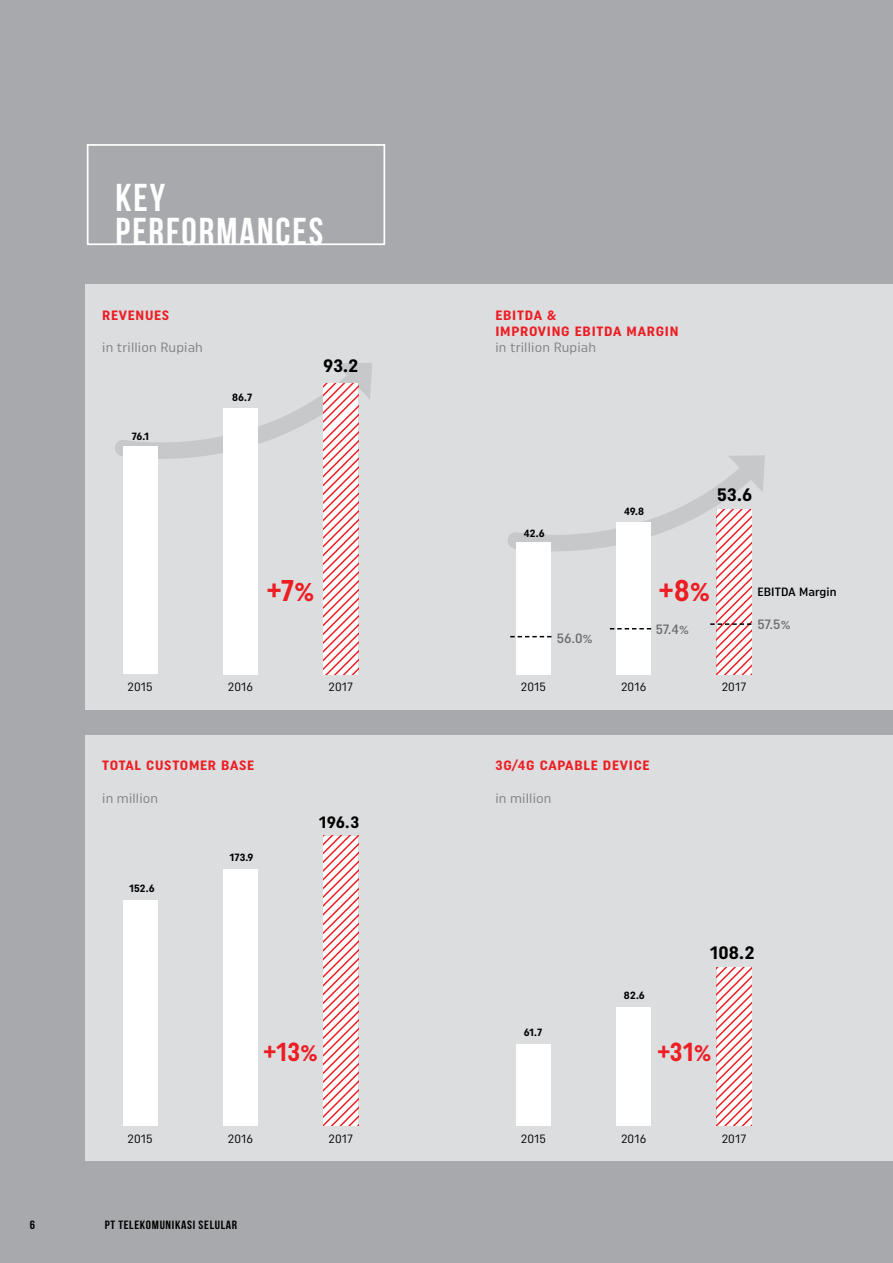
<style>
.page{position:relative;width:893px;height:1263px;background:#a7a9ac}
.page>*{position:absolute;margin:0;border:0;box-sizing:border-box;transform-origin:0 0}
.t1{font:700 38.85px/34px "Bebas Neue";letter-spacing:.05em;color:#fff}
.t2{font:700 30px "Uniform Condensed";color:#ed1d24}
.t3{font:700 26.1px "Uniform Condensed";color:#ed1d24}
.t4{font:700 18px "Uniform Condensed";letter-spacing:.01em;color:#000;scale:1.1 1}
.t5{font:700 16.5px "Uniform Condensed";color:#000;scale:1.1 1}
.t6{font:700 13.5px "Uniform Condensed";letter-spacing:.05em;color:#ed1d24;scale:1.1 1}
.t7{font:13.5px "Uniform Condensed";letter-spacing:.01em;color:#808285;scale:1.1 1}
.t8{font:500 13.5px "Uniform Condensed";color:#6d6e71;scale:1.1 1}
.t9{font:12px "Uniform Condensed";letter-spacing:.01em;color:#000;scale:1.1 1}
.t10{font:12px "Bebas Neue";letter-spacing:.05em;color:#000;scale:1.1 1}
.t11{font:500 12px "Uniform Condensed";letter-spacing:.01em;color:#000;scale:1.1 1}
.t12{font:700 10.5px "Uniform Condensed";letter-spacing:.01em;color:#000;scale:1.1 1}
</style>
<div class="page">
<div style="left:86px;top:285px;width:807px;height:425px;background:#dcddde"></div>
<div style="left:85px;top:736px;width:808px;height:425px;background:#dcddde"></div>
<svg style="left:716px;top:967px;width:35px;height:158px;background:#f9c7c9"></svg>
<svg style="left:323px;top:836px;width:35px;height:289px;background:#fac8c9"></svg>
<div style="left:616px;top:1007px;width:35px;height:118px;background:#fff"></div>
<div style="left:223px;top:868px;width:35px;height:257px;background:#fff"></div>
<div style="left:516px;top:1044px;width:35px;height:81px;background:#fff"></div>
<div style="left:123px;top:900px;width:34px;height:225px;background:#fff"></div>
<svg style="left:115px;top:363px;width:257px;height:311px"></svg>
<div style="left:223px;top:408px;width:35px;height:266px;background:#fff"></div>
<div style="left:123px;top:446px;width:34px;height:228px;background:#fff"></div>
<div style="left:87px;top:144px;width:298px;height:101px;border:2px solid #fff"></div>
<svg style="left:508px;top:455px;width:257px;height:219px"></svg>
<p class="t10" style="left:30px;top:1218px;width:6px">6</p>
<h1 class="t1" style="left:116px;top:180px;width:52px">KEY<br>PERFORM</h1>
<h1 class="t1" style="left:239px;top:214px;width:84px">ANCES</h1>
<p class="t6" style="left:102px;top:307px;width:62px">REVENUES</p>
<p class="t7" style="left:102px;top:339px;width:93px">in trillion Rupiah</p>
<p class="t12" style="left:132px;top:430px;width:17px">76.1</p>
<p class="t12" style="left:232px;top:391px;width:20px">86.7</p>
<h3 class="t4" style="left:323px;top:355px;width:33px">93.2</h3>
<h2 class="t2" style="left:266px;top:572px;width:49px">+7%</h2>
<p class="t9" style="left:128px;top:680px;width:24px">2015</p>
<p class="t9" style="left:228px;top:680px;width:25px">2016</p>
<p class="t9" style="left:328px;top:680px;width:24px">2017</p>
<p class="t6" style="left:102px;top:757px;width:140px">TOTAL CUSTOMER BASE</p>
<p class="t7" style="left:102px;top:790px;width:52px">in million</p>
<p class="t12" style="left:129px;top:882px;width:25px">152.6</p>
<p class="t12" style="left:229px;top:851px;width:23px">173.9</p>
<p class="t5" style="left:319px;top:812px;width:38px">196.3</p>
<h3 class="t3" style="left:263px;top:1037px;width:56px">+13%</h3>
<p class="t6" style="left:495px;top:307px;width:23px">EBITDA</p>
<p class="t6" style="left:547px;top:307px;width:10px">&amp;</p>
<p class="t6" style="left:495px;top:323px;width:8px">IMP</p>
<p class="t6" style="left:520px;top:323px;width:17px">ROVING</p>
<p class="t6" style="left:575px;top:323px;width:23px">EBITDA</p>
<p class="t6" style="left:627px;top:323px;width:49px">MARGIN</p>
<p class="t7" style="left:495px;top:339px;width:93px">in trillion Rupiah</p>
<p class="t12" style="left:524px;top:527px;width:21px">42.6</p>
<p class="t8" style="left:557px;top:630px;width:34px">56.0%</p>
<p class="t9" style="left:521px;top:680px;width:24px">2015</p>
<p class="t12" style="left:624px;top:505px;width:20px">49.8</p>
<h3 class="t4" style="left:717px;top:484px;width:33px">53.6</h3>
<h2 class="t2" style="left:658px;top:572px;width:53px">+8%</h2>
<p class="t8" style="left:656px;top:621px;width:32px">57.4%</p>
<p class="t11" style="left:757px;top:584px;width:74px">EBITDA Margin</p>
<p class="t8" style="left:757px;top:616px;width:32px">57.5%</p>
<p class="t9" style="left:621px;top:680px;width:25px">2016</p>
<p class="t9" style="left:722px;top:680px;width:24px">2017</p>
<p class="t6" style="left:495px;top:757px;width:142px">3G/4G CAPABLE DEVICE</p>
<p class="t7" style="left:495px;top:790px;width:52px">in million</p>
<p class="t12" style="left:524px;top:1026px;width:18px">61.7</p>
<p class="t12" style="left:624px;top:989px;width:21px">82.6</p>
<h3 class="t4" style="left:710px;top:942px;width:42px">108.2</h3>
<h3 class="t3" style="left:657px;top:1037px;width:56px">+31%</h3>
<p class="t9" style="left:128px;top:1131px;width:24px">2015</p>
<p class="t9" style="left:228px;top:1131px;width:25px">2016</p>
<p class="t9" style="left:521px;top:1131px;width:24px">2015</p>
<p class="t9" style="left:328px;top:1131px;width:24px">2017</p>
<p class="t9" style="left:621px;top:1131px;width:25px">2016</p>
<p class="t10" style="left:105px;top:1218px;width:122px">PT TELEKOMUNIKASI SELULARELULAR</p>
<p class="t10" style="left:129px;top:1218px;width:11px">LE</p>
<p class="t10" style="left:166px;top:1218px;width:7px">N</p>
<p class="t9" style="left:722px;top:1131px;width:24px">2017</p>
</div>
